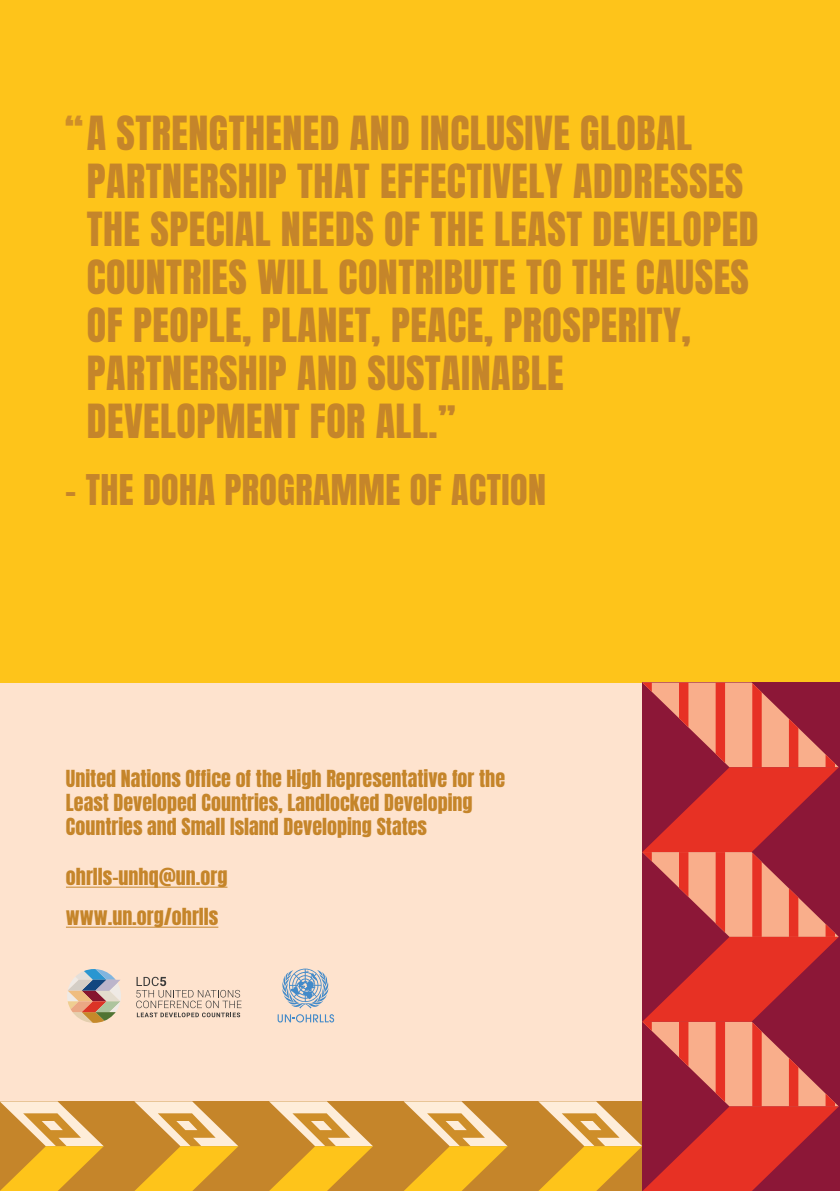
<style>
.page{position:relative;width:840px;height:1191px;background:#fff}
.page>*{position:absolute;margin:0;border:0;box-sizing:border-box;transform-origin:0 0}
.t1{font:40px/48px "Anton";letter-spacing:.01em;color:#c5852a}
.t2{font:36px "Anton";letter-spacing:.01em;color:#c5852a}
.t3{font:20px/24px "Anton";color:#c5852a}
.s1{color:#ce8e29}
.s2{font-size:38px}
</style>
<div class="page">
<div style="left:0;top:622px;width:839px;height:568px;background:#fee3ce"></div>
<div style="left:0;top:1101px;width:839px;height:90px;background:#c5852a"></div>
<div style="left:0;top:0;width:839px;height:682px;background:#fec41a"></div>
<hr style="left:66px;top:886px;width:161px;height:1px;background:#c5852a">
<hr style="left:66px;top:926px;width:152px;height:1px;background:#c5852a">
<svg style="left:67px;top:969px;width:54px;height:54px"></svg>
<svg style="left:136px;top:976px;width:105px;height:41px"></svg>
<svg style="left:282px;top:968px;width:46px;height:40px"></svg>
<svg style="left:277px;top:1014px;width:57px;height:8px"></svg>
<svg style="left:0;top:1101px;width:104px;height:90px"></svg>
<svg style="left:134px;top:1101px;width:104px;height:90px"></svg>
<svg style="left:269px;top:1101px;width:104px;height:90px"></svg>
<svg style="left:404px;top:1101px;width:103px;height:90px"></svg>
<svg style="left:538px;top:682px;width:300px;height:509px"></svg>
<p class="t1" style="left:87px;top:112px;width:672px;text-indent:-22px"><span class="s1">“</span>A STRENGTHENED AND INCLUSIVE GLOBAL PARTNERSHIP THAT EFFECTIVELY ADDRESSES THE SPECIAL NEEDS OF THE LEAST DEVELOPED COUNTRIES WILL CONTRIBUTE TO THE CAUSES OF PEOPLE, PLANET, PEACE, PROSPERITY, PARTNERSHIP AND SUSTAINABLE DEVELOPMENT FOR ALL.<span class="s2">”</span></p>
<p class="t2" style="left:65px;top:471px;width:482px">– THE DOHA PROGRAMME OF ACTION</p>
<p class="t3" style="left:66px;top:768px;width:440px">United Nations Office of the High Representative for the<br>Least Developed Countries, Landlocked Developing<br>Countries and Small Island Developing States</p>
<p class="t3" style="left:66px;top:857px;width:163px;line-height:40px">ohrlls-unhq@un.org www.un.org/ohrlls</p>
</div>
